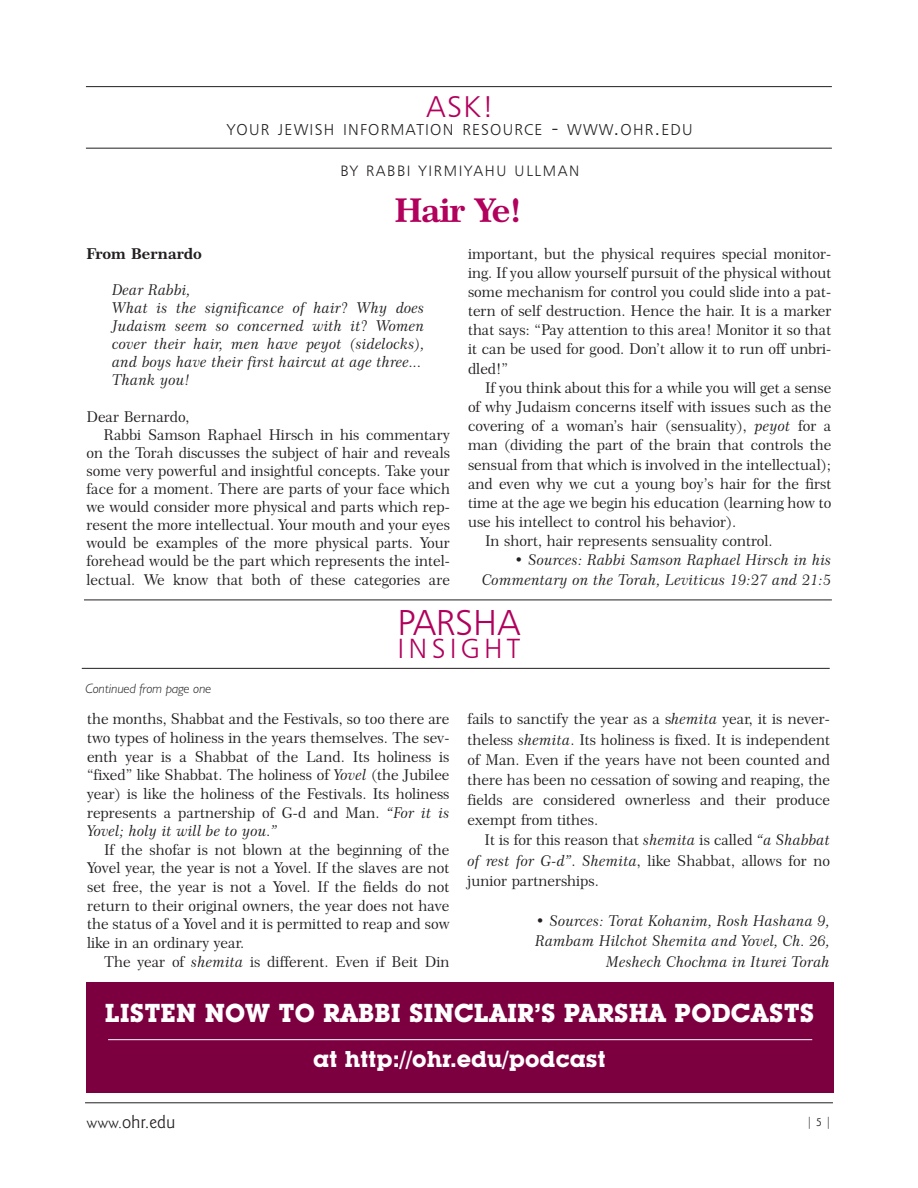
<style>
.page{position:relative;width:918px;height:1188px;background:#fff}
.page>*{position:absolute;margin:0;border:0;box-sizing:border-box;transform-origin:0 0}
.t1{font:36px "Humanist 777 BT Light B";color:#b1015c}
.t2{font:33px "Century 751 BT Bold B";letter-spacing:-.03em;color:#b1015c}
.t3{font:30px "Humanist 777 BT Light B";color:#b1015c}
.t4{font:27.75px "Humanist 777 BT Light B";letter-spacing:.15em;color:#b1015c}
.t5{font:700 25.5px "Lubalin Graph IT Cby BT";color:#fff}
.t6{font:700 22.5px "Lubalin Graph IT Cby BT";color:#fff}
.t7{font:300 18px "Goudy Sans IT Cby BT";color:#231f20}
.t8{font:15.75px "Humanist 777 BT Light B";letter-spacing:.075em;color:#231f20}
.t9{font:15px/18.6px "Century 751 BT Roman No 2 B";color:#231f20;text-align:justify}
.t10{font:15px/18.1px "Century 751 BT No 2 Italic B";color:#231f20;text-align:right}
.t11{font:15px "Humanist 777 BT Light B";letter-spacing:.11em;color:#231f20}
.t12{font:15px "Century 751 BT Bold B";color:#231f20}
.t13{font:italic 300 13.5px "Humanist 521 BT";color:#231f20}
.t14{font:300 12px "Goudy Sans IT Cby BT";color:#231f20}
.s1{font-size:21px}
.s2{font-family:"Century 751 BT No 2 Italic B"}
.s3{font-size:15px}
</style>
<div class="page">
<hr style="left:85px;top:1103px;width:748px;height:1px;background:#231f20">
<hr style="left:86px;top:86px;width:746px;height:1px;background:#231f20">
<hr style="left:86px;top:148px;width:746px;height:1px;background:#231f20">
<hr style="left:84px;top:600px;width:748px;height:1px;background:#231f20">
<hr style="left:82px;top:668px;width:748px;height:1px;background:#231f20">
<div style="left:86px;top:982px;width:748px;height:110px;background:#7c0040"></div>
<hr style="left:108px;top:1039px;width:704px;height:1px;background:#fff">
<h3 class="t3" style="left:426px;top:89px;width:69px">ASK!</h3>
<p class="t8" style="left:227px;top:121px;width:467px">YOUR JEWISH INFORMATION RESOURCE <span class="s1">-</span> WWW<span class="s1">.</span>OHR<span class="s1">.</span>EDU</p>
<p class="t11" style="left:340px;top:162px;width:240px">BY RABBI YIRMIYAHU ULLMAN</p>
<h2 class="t2" style="left:394px;top:192px;width:130px">Hair Ye!</h2>
<p class="t12" style="left:87px;top:245px;width:117px">From Bernardo</p>
<p class="t10" style="left:112px;top:281px;width:314px;text-align:left">Dear Rabbi,<br>What is the significance of hair? Why does Judaism seem so concerned with it? Women cover their hair, men have peyot (sidelocks), and boys have their first haircut at age three...<br>Thank you!</p>
<p class="t9" style="left:87px;top:407px;width:105px">Dear Bernardo,</p>
<p class="t9" style="left:104px;top:425px;width:348px">Rabbi Samson Raphael Hirsch in his commentary</p>
<p class="t9" style="left:87px;top:443px;width:365px">on the Torah discusses the subject of hair and reveals</p>
<p class="t9" style="left:87px;top:461px;width:365px">some very powerful and insightful concepts. Take your</p>
<p class="t9" style="left:87px;top:480px;width:365px">face for a moment. There are parts of your face which</p>
<p class="t9" style="left:87px;top:498px;width:365px">we would consider more physical and parts which rep-</p>
<p class="t9" style="left:87px;top:516px;width:365px">resent the more intellectual. Your mouth and your eyes</p>
<p class="t9" style="left:87px;top:534px;width:365px">would be examples of the more physical parts. Your</p>
<p class="t9" style="left:87px;top:552px;width:365px">forehead would be the part which represents the intel-</p>
<p class="t9" style="left:87px;top:570px;width:365px">lectual. We know that both of these categories are</p>
<p class="t9" style="left:468px;top:244px;width:365px;line-height:19.2px">important, but the physical requires special monitor&shy;ing. If you allow yourself pursuit of the physical without some mechanism for control you could slide into a pat&shy;tern of self destruction. Hence the hair. It is a marker that says: “Pay attention to this area! Monitor it so that it can be used for good. Don’t allow it to run off unbri&shy;dled!”</p>
<p class="t9" style="left:485px;top:378px;width:348px">If you think about this for a while you will get a sense</p>
<p class="t9" style="left:468px;top:398px;width:365px">of why Judaism concerns itself with issues such as the</p>
<p class="t9" style="left:468px;top:417px;width:365px">covering of a woman’s hair (sensuality), <span class="s2">peyot</span> for a</p>
<p class="t9" style="left:468px;top:436px;width:365px">man (dividing the part of the brain that controls the</p>
<p class="t9" style="left:468px;top:455px;width:365px">sensual from that which is involved in the intellectual);</p>
<p class="t9" style="left:468px;top:474px;width:365px">and even why we cut a young boy’s hair for the first</p>
<p class="t9" style="left:468px;top:493px;width:365px">time at the age we begin his education (learning how to</p>
<p class="t9" style="left:468px;top:513px;width:270px">use his intellect to control his behavior).</p>
<p class="t9" style="left:485px;top:532px;width:289px">In short, hair represents sensuality control.</p>
<p class="t10" style="left:482px;top:551px;width:351px;line-height:19.2px">• Sources: Rabbi Samson Raphael Hirsch in his<br>Commentary on the Torah, Leviticus 19:27 and 21:5</p>
<p class="t13" style="left:85px;top:681px;width:127px">Continued from page one</p>
<h1 class="t1" style="left:397px;top:601px;width:124px">PARSHA</h1>
<h3 class="t4" style="left:398px;top:632px;width:124px">INSIGHT</h3>
<p class="t9" style="left:87px;top:710px;width:364px">the months, Shabbat and the Festivals, so too there are two types of holiness in the years themselves. The sev&shy;enth year is a Shabbat of the Land. Its holiness is “fixed” like Shabbat. The holiness of <span class="s2">Yovel</span> (the Jubilee year) is like the holiness of the Festivals. Its holiness represents a partnership of G-d and Man. <span class="s2">“For it is</span></p>
<p class="t10" style="left:87px;top:822px;width:192px">Yovel; holy it will be to you.”</p>
<p class="t9" style="left:87px;top:840px;width:364px;text-indent:17px">If the shofar is not blown at the beginning of the Yovel year, the year is not a Yovel. If the slaves are not set free, the year is not a Yovel. If the fields do not return to their original owners, the year does not have the status of a Yovel and it is permitted to reap and sow like in an ordinary year.</p>
<p class="t9" style="left:104px;top:952px;width:347px">The year of <span class="s2">shemita</span> is different. Even if Beit Din</p>
<p class="t9" style="left:468px;top:709px;width:364px;line-height:20.2px">fails to sanctify the year as a s<span class="s2">hemita</span> year, it is never&shy;theless <span class="s2">shemita</span>. Its holiness is fixed. It is independent of Man. Even if the years have not been counted and there has been no cessation of sowing and reaping, the fields are considered ownerless and their produce exempt from tithes.</p>
<p class="t9" style="left:468px;top:830px;width:364px;line-height:20.2px;text-indent:17px">It is for this reason that <span class="s2">shemita</span> is called <span class="s2">“a Shabbat of rest for G-d”</span>. <span class="s2">Shemita</span>, like Shabbat, allows for no junior partnerships.</p>
<p class="t10" style="left:535px;top:911px;width:296px;line-height:20.2px">• Sources: Torat Kohanim, Rosh Hashana 9,<br>Rambam Hilchot Shemita and Yovel, Ch. 26,<br>Meshech Chochma in Iturei Torah</p>
<h3 class="t5" style="left:105px;top:999px;width:711px">LISTEN NOW TO RABBI SINCLAIR’S PARSHA PODCASTS</h3>
<h3 class="t6" style="left:313px;top:1046px;width:294px">at http://ohr.edu/podcast</h3>
<p class="t7" style="left:87px;top:1111px;width:90px"><span class="s3">www.</span>ohr.edu</p>
<p class="t14" style="left:806px;top:1115px;width:27px">|5|</p>
</div>
